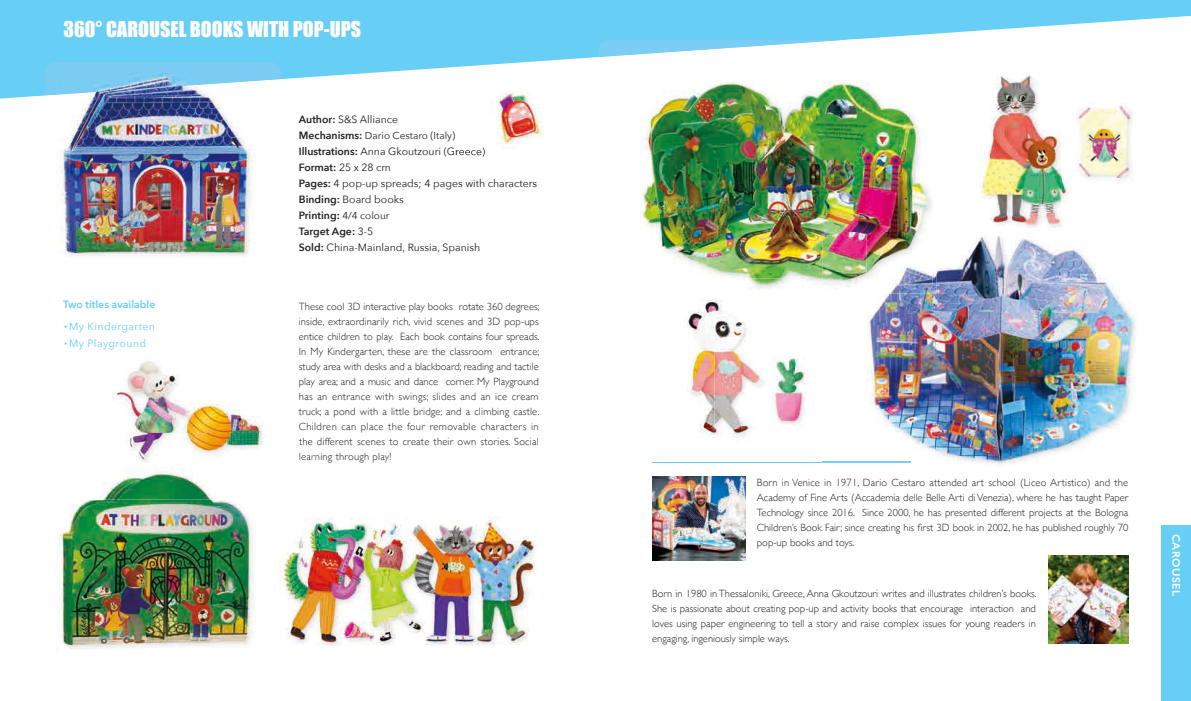
<style>
.page{position:relative;width:1191px;height:701px;background:#fff}
.page>*{position:absolute;margin:0;border:0;box-sizing:border-box;transform-origin:0 0}
.t1{font:20px "Impact";color:#fff}
.t2{font:600 11px "Gill Sans";letter-spacing:.04em;color:#fff}
.t3{font:300 10.5px/15px "Gill Sans";color:#231f20;text-align:justify}
.t4{font:10.5px/16px "Avenir Next";color:#231f20}
.t5{font:600 10.5px/21.7px "Avenir Next";color:#67cef5}
.t6{font:10.5px "Avenir Next";letter-spacing:.04em;color:#67cef5}
.t7{font:10px "Avenir Next";color:#231f20}
.s1{font-weight:400;font-size:20px}
.s2{font-weight:400}
.s3{font-size:20px}
.s4{font-weight:600}
.s5{font-weight:600;font-size:10.5px}
.s6{font-size:10.5px}
.s7{font-size:10px}
</style>
<div class="page">
<svg style="left:0;top:0;width:1191px;height:98px;fill:#67cef5"></svg>
<img style="left:113px;top:361px;width:150px;height:101px">
<img style="left:456px;top:90px;width:90px;height:58px">
<img style="left:456px;top:147px;width:29px;height:10px">
<img style="left:498px;top:92px;width:45px;height:54px">
<img style="left:316px;top:518px;width:219px;height:127px">
<img style="left:44px;top:62px;width:237px;height:33px">
<img style="left:60px;top:94px;width:194px;height:162px">
<img style="left:60px;top:74px;width:194px;height:20px">
<img style="left:256px;top:433px;width:44px;height:29px">
<img style="left:299px;top:437px;width:14px;height:8px">
<img style="left:300px;top:453px;width:16px;height:8px">
<img style="left:279px;top:517px;width:37px;height:128px">
<img style="left:59px;top:499px;width:178px;height:150px">
<img style="left:100px;top:470px;width:113px;height:29px">
<img style="left:210px;top:505px;width:46px;height:144px">
<hr style="left:652px;top:461px;width:258px;height:1px;background:#67cef5">
<img style="left:823px;top:461px;width:43px;height:1px">
<img style="left:935px;top:233px;width:200px;height:231px">
<img style="left:866px;top:293px;width:69px;height:170px">
<img style="left:947px;top:65px;width:129px;height:33px">
<img style="left:980px;top:73px;width:92px;height:155px">
<img style="left:687px;top:300px;width:61px;height:137px">
<img style="left:714px;top:325px;width:58px;height:108px">
<img style="left:772px;top:357px;width:33px;height:69px">
<img style="left:1072px;top:85px;width:70px;height:13px">
<img style="left:1062px;top:93px;width:1px;height:98px">
<img style="left:1076px;top:106px;width:57px;height:78px">
<img style="left:652px;top:476px;width:93px;height:84px">
<img style="left:1048px;top:555px;width:80px;height:88px">
<div style="left:1161px;top:525px;width:30px;height:175px;background:#67cef5"></div>
<img style="left:835px;top:80px;width:101px;height:152px">
<img style="left:932px;top:233px;width:4px;height:60px">
<img style="left:598px;top:40px;width:334px;height:63px">
<img style="left:598px;top:40px;width:252px;height:17px">
<img style="left:866px;top:293px;width:57px;height:1px">
<img style="left:640px;top:80px;width:195px;height:210px">
<img style="left:823px;top:232px;width:98px;height:58px">
<img style="left:866px;top:233px;width:66px;height:60px">
<h1 class="t1" style="left:63px;top:14px;width:299px">360° CAROUSEL BOOKS WITH POP-UPS</h1>
<p class="t5" style="left:63px;top:293px;width:94px">Two titles available <span class="s1">·</span><span class="s2">My Kindergarten</span></p>
<p class="t6" style="left:63px;top:334px;width:85px"><span class="s3">·</span>My Playground</p>
<p class="t4" style="left:299px;top:111px;width:101px"><span class="s4">Author:</span> S&amp;S Alliance</p>
<p class="t7" style="left:299px;top:127px;width:158px"><span class="s5">Mechanisms:</span> Dario Cestaro <span class="s6">(</span>Italy<span class="s6">)</span></p>
<p class="t4" style="left:299px;top:143px;width:240px"><span class="s4">Illustrations:</span> Anna Gkoutzouri (Greece)<br><span class="s4">Format:</span> 25 x 28 cm<br><span class="s4">Pages:</span> 4 pop-up spreads; 4 pages with characters<br><span class="s4">Binding:</span> Board books<br><span class="s4">Printing:</span> <span class="s7">4/4 colour<br></span><span class="s4">Target Age:</span> 3-5<br><span class="s4">Sold:</span> China-Mainland, Russia, Spanish</p>
<p class="t3" style="left:299px;top:298px;width:242px">These cool 3D interactive play books rotate 360 degrees; inside, extraordinarily rich, vivid scenes and 3D pop-ups entice children to play. Each book contains four spreads.<br>In My Kindergarten, these are the classroom entrance; study area with desks and a blackboard; reading and tactile play area; and a music and dance corner. My Playground has an entrance with swings; slides and an ice cream truck; a pond with a little bridge; and a climbing castle.<br>Children can place the four removable characters in the different scenes to create their own stories. Social learning through play!</p>
<p class="t3" style="left:757px;top:474px;width:373px">Born in Venice in 1971, Dario Cestaro attended art school (Liceo Artistico) and the Academy of Fine Arts (Accademia delle Belle Arti di Venezia), where he has taught Paper Technology since 2016. Since 2000, he has presented different projects at the Bologna Children’s Book Fair; since creating his first 3D book in 2002, he has published roughly 70 pop-up books and toys.</p>
<p class="t3" style="left:652px;top:585px;width:386px">Born in 1980 in Thessaloniki, Greece, Anna Gkoutzouri writes and illustrates children’s books.<br>She is passionate about creating pop-up and activity books that encourage interaction and loves using paper engineering to tell a story and raise complex issues for young readers in engaging, ingeniously simple ways.</p>
<p class="t2" style="left:1182px;top:533px;width:63px;rotate:90deg">CAROUSEL</p>
<p class="t2" style="left:1182px;top:533px;width:51px;rotate:90deg">BEDTIME</p>
</div>
